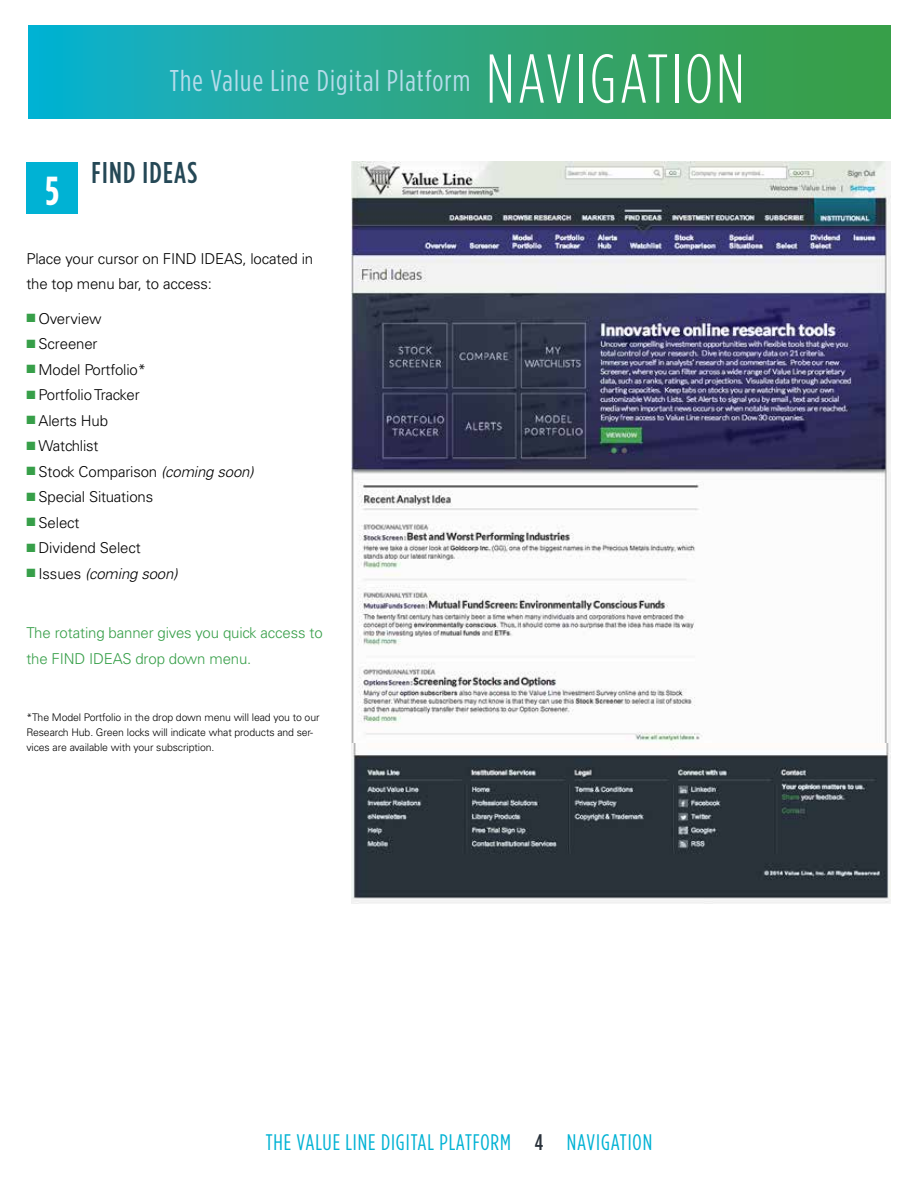
<style>
.page{position:relative;width:918px;height:1188px;background:#fff}
.page>*{position:absolute;margin:0;border:0;box-sizing:border-box;transform-origin:0 0}
.t1{font:300 69px "Gotham Condensed";letter-spacing:.04em;color:#fff}
.t2{font:700 40.5px "Gotham Condensed";color:#fff}
.t3{font:30px "Gotham Condensed";letter-spacing:.04em;color:#b6dceb}
.t4{font:500 30px "Gotham Condensed";color:#254856}
.t5{font:22.5px "Gotham Condensed";letter-spacing:.04em;color:#00b2d4}
.t6{font:300 15px "Univers LT Std";letter-spacing:-.01em;color:#000}
.t7{font:300 15px/25.5px "Univers LT Std";letter-spacing:-.01em;color:#379f49}
.t8{font:italic 300 15px "Univers LT Std";letter-spacing:-.01em;color:#000}
.t9{font:300 10.5px/15px "Univers LT Std";letter-spacing:-.01em;color:#000}
.s1{color:#379f49}
.s2{font-style:italic}
.s3{font-style:normal}
.s4{font-weight:500;color:#2a323b}
</style>
<div class="page">
<svg style="left:29px;top:26px;width:862px;height:93px"></svg>
<div style="left:26px;top:162px;width:52px;height:52px;background:#00b2d4"></div>
<img style="left:352px;top:162px;width:539px;height:582px">
<img style="left:352px;top:744px;width:539px;height:160px">
<h3 class="t3" style="left:170px;top:64px;width:302px">THE VALUE LINE DIGITAL PLATFORM</h3>
<h1 class="t1" style="left:486px;top:42px;width:253px">NAVIGATION</h1>
<h2 class="t2" style="left:46px;top:168px;width:15px">5</h2>
<h3 class="t4" style="left:92px;top:156px;width:106px">FIND IDEAS</h3>
<p class="t6" style="left:26px;top:250px;width:184px">Place your cursor on Fi nd ideas</p>
<p class="t6" style="left:242px;top:250px;width:72px">, located in</p>
<p class="t6" style="left:26px;top:275px;width:187px">the top menu bar, to access:</p>
<p class="t6" style="left:26px;top:309px;width:77px"><span class="s1">■</span> Overview</p>
<p class="t6" style="left:26px;top:335px;width:73px"><span class="s1">■</span> Screener</p>
<p class="t6" style="left:26px;top:360px;width:121px"><span class="s1">■</span> Model Portfolio*</p>
<p class="t6" style="left:26px;top:386px;width:115px"><span class="s1">■</span> Portfolio Tracker</p>
<p class="t6" style="left:26px;top:411px;width:83px"><span class="s1">■</span> Alerts Hub</p>
<p class="t6" style="left:26px;top:437px;width:74px"><span class="s1">■</span> Watchlist</p>
<p class="t6" style="left:26px;top:462px;width:229px"><span class="s1">■</span> Stock Comparison <span class="s2">(coming soon)</span></p>
<p class="t6" style="left:26px;top:488px;width:128px"><span class="s1">■</span> Special Situations</p>
<p class="t6" style="left:26px;top:513px;width:55px"><span class="s1">■</span> Select</p>
<p class="t6" style="left:26px;top:539px;width:116px"><span class="s1">■</span> Dividend Select</p>
<p class="t8" style="left:26px;top:564px;width:153px"><span class="s1">■</span> <span class="s3">Issues</span> (coming soon)</p>
<p class="t7" style="left:26px;top:620px;width:298px">The rotating banner gives you quick access to the FIN D IDEAS drop down menu.</p>
<p class="t9" style="left:26px;top:710px;width:295px">*The Model Portfolio in the drop down menu will lead you to our<br>Research Hub. Green locks will indicate what products and ser&shy;vices are available with your subscription.</p>
<h3 class="t5" style="left:266px;top:1130px;width:388px">THE VALUE LINE DIGITAL PLATFORM <span class="s4">4</span> NAVIGATION</h3>
</div>
